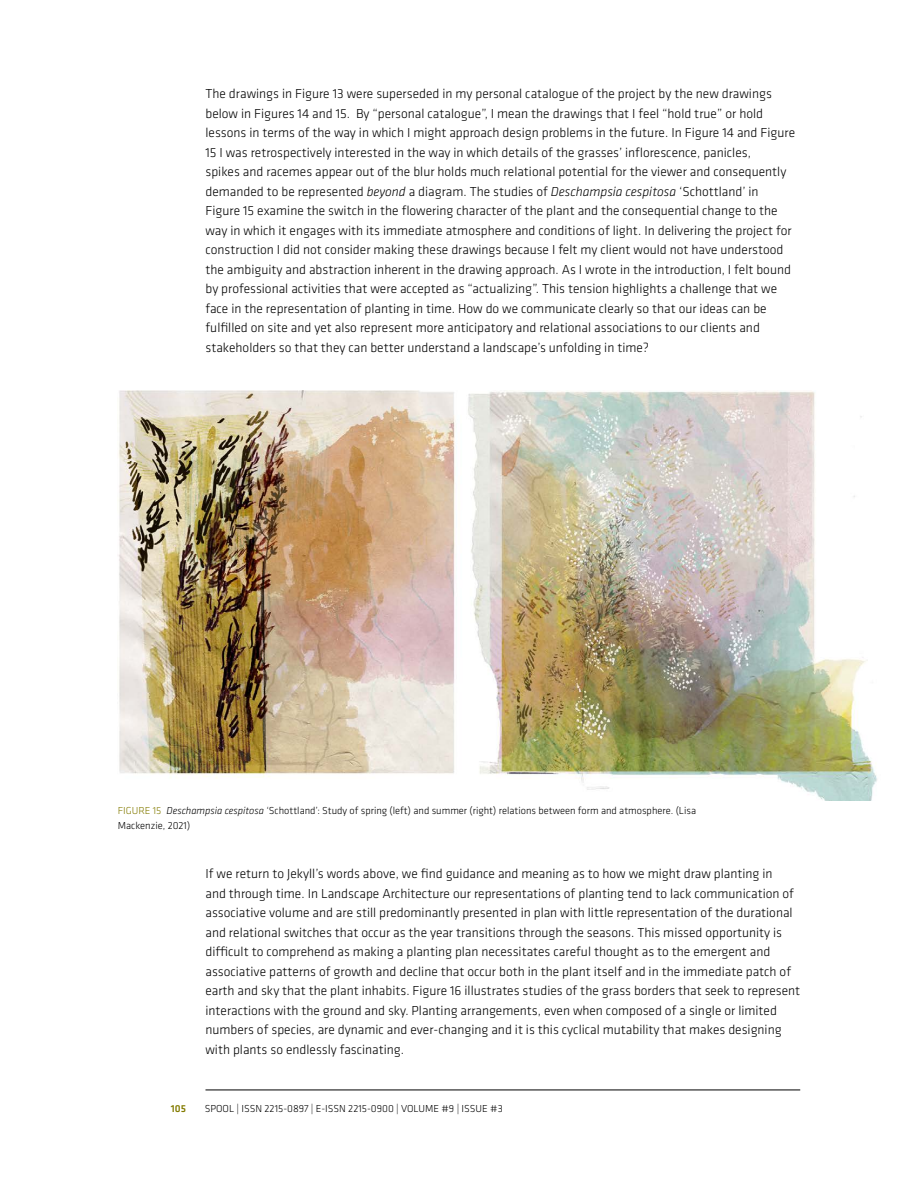
<style>
.page{position:relative;width:918px;height:1188px;background:#fff}
.page>*{position:absolute;margin:0;border:0;box-sizing:border-box;transform-origin:0 0}
.t1{font:300 13.5px/19.5px "Klavika Basic";color:#000}
.t2{font:300 10.5px/14.7px "Klavika Basic";color:#000}
.t3{font:300 10.5px "Klavika Basic";color:#837b00}
.t4{font:500 10.5px "Klavika Basic";color:#837b00}
.s1{font-style:italic}
.s2{color:#837b00}
</style>
<div class="page">
<hr style="left:206px;top:1090px;width:594px;height:1px;background:#000">
<img style="left:118px;top:391px;width:759px;height:409px">
<p class="t1" style="left:206px;top:84px;width:591px">The drawings in Figure 13 were superseded in my personal catalogue of the project by the new drawings below in Figures 14 and 15. By “personal catalogue”, I mean the drawings that I feel “hold true” or hold lessons in terms of the way in which I might approach design problems in the future. In Figure 14 and Figure 15 I was retrospectively interested in the way in which details of the grasses’ inflorescence, panicles,<br>spikes and racemes appear out of the blur holds much relational potential for the viewer and consequently demanded to be represented <span class="s1">beyond</span> a diagram. The studies of <span class="s1">Deschampsia cespitosa</span> ‘Schottland’ in Figure 15 examine the switch in the flowering character of the plant and the consequential change to the way in which it engages with its immediate atmosphere and conditions of light. In delivering the project for construction I did not consider making these drawings because I felt my client would not have understood the ambiguity and abstraction inherent in the drawing approach. As I wrote in the introduction, I felt bound by professional activities that were accepted as “actualizing”. This tension highlights a challenge that we face in the representation of planting in time. How do we communicate clearly so that our ideas can be fulfilled on site and yet also represent more anticipatory and relational associations to our clients and stakeholders so that they can better understand a landscape’s unfolding in time?</p>
<p class="t2" style="left:118px;top:803px;width:580px;text-indent:35px"><span class="s2">15</span> <span class="s1">Deschampsia cespitosa</span> ‘Schottland’: Study of spring (left) and summer (right) relations between form and atmosphere. (Lisa<br>Mackenzie, 2021)</p>
<p class="t1" style="left:206px;top:864px;width:596px">If we return to Jekyll’s words above, we find guidance and meaning as to how we might draw planting in<br>and through time. In Landscape Architecture our representations of planting tend to lack communication of associative volume and are still predominantly presented in plan with little representation of the durational and relational switches that occur as the year transitions through the seasons. This missed opportunity is difficult to comprehend as making a planting plan necessitates careful thought as to the emergent and associative patterns of growth and decline that occur both in the plant itself and in the immediate patch of earth and sky that the plant inhabits. Figure 16 illustrates studies of the grass borders that seek to represent interactions with the ground and sky. Planting arrangements, even when composed of a single or limited numbers of species, are dynamic and ever-changing and it is this cyclical mutability that makes designing with plants so endlessly fascinating.</p>
<p class="t3" style="left:118px;top:804px;width:12px">Figure</p>
<p class="t4" style="left:171px;top:1102px;width:17px">105</p>
<p class="t2" style="left:205px;top:1101px;width:300px">SPOOL | ISSN 2215-0897 | E-ISSN 2215-0900 | VOLUME #9 | ISSUE #3</p>
</div>
